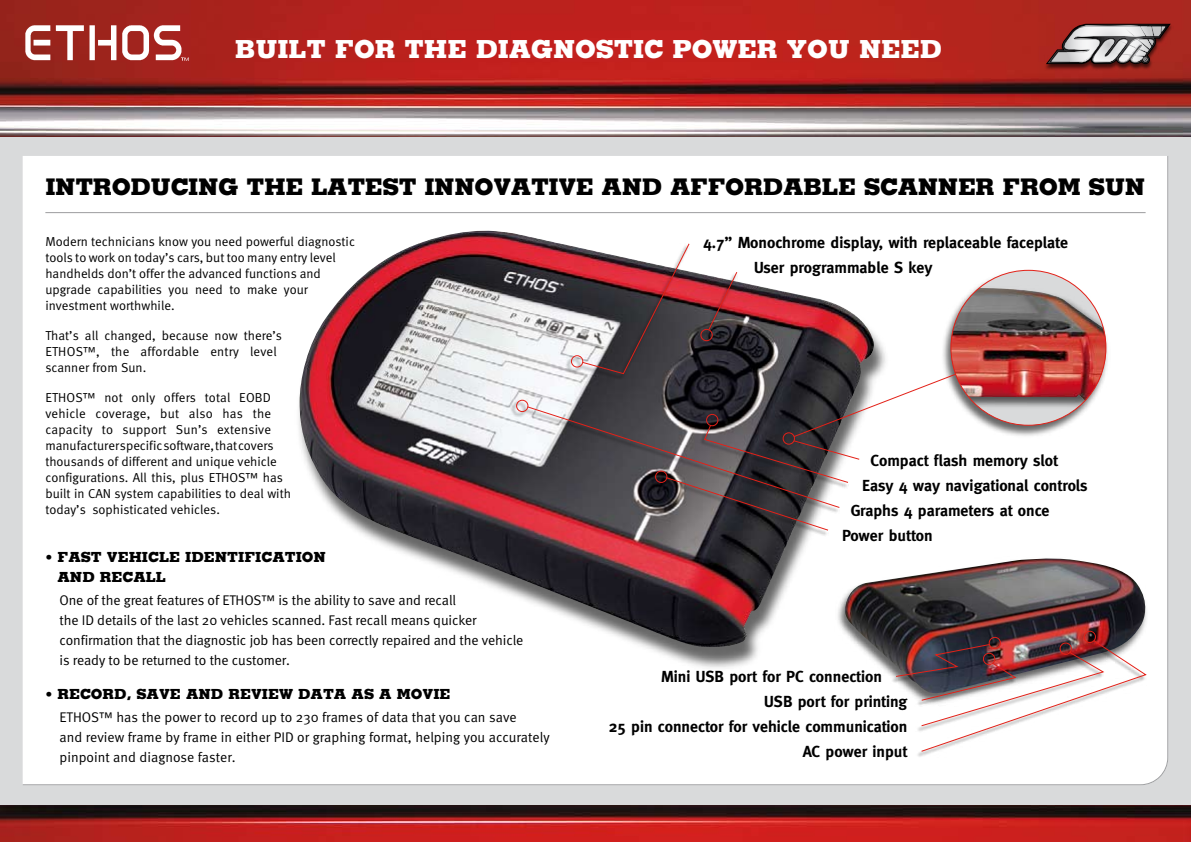
<style>
.page{position:relative;width:1191px;height:842px;background:#fff}
.page>*{position:absolute;margin:0;border:0;box-sizing:border-box;transform-origin:0 0}
.t1{font:800 25px "Memphis LT";color:#fff}
.t2{font:800 23px "Memphis LT";letter-spacing:-.015em;color:#000}
.t3{font:700 16px/25px "Meta";color:#000}
.t4{font:14px/20px "Meta Normal";letter-spacing:-.01em;color:#000}
.t5{font:800 14px "Memphis LT";color:#000}
.t6{font:13px/16px "Meta Normal";color:#000}
</style>
<div class="page">
<div style="left:0;top:136px;width:1191px;height:669px;background:#d9dadb"></div>
<img style="left:0;top:0;width:1191px;height:136px">
<img style="left:0;top:805px;width:1191px;height:37px">
<div style="left:22px;top:156px;width:1146px;height:630px;background:#fff"></div>
<img style="left:26px;top:26px;width:163px;height:34px">
<hr style="left:45px;top:212px;width:1100px;height:1px;background:#9c9d9f">
<div style="left:294px;top:234px;width:596px;height:438px;background:#000;opacity:.6"></div>
<img style="left:300px;top:227px;width:574px;height:420px">
<div style="left:835px;top:556px;width:315px;height:150px;background:#000;opacity:.6"></div>
<img style="left:844px;top:556px;width:305px;height:139px">
<div style="left:510px;top:399px;width:329px;height:115px;background:#000;opacity:.6"></div>
<div style="left:516px;top:400px;width:12px;height:12px;border:1px solid #e32118;border-radius:50%"></div>
<div style="left:648px;top:470px;width:180px;height:67px;background:#000;opacity:.6"></div>
<div style="left:915px;top:630px;width:231px;height:127px;background:#000;opacity:.6"></div>
<div style="left:1083px;top:631px;width:13px;height:12px;border:1px solid #e32118;border-radius:50%"></div>
<div style="left:890px;top:636px;width:111px;height:47px;background:#000;opacity:.6"></div>
<div style="left:988px;top:637px;width:13px;height:12px;border:1px solid #e32118;border-radius:50%"></div>
<img style="left:895px;top:639px;width:252px;height:113px">
<div style="left:941px;top:269px;width:170px;height:170px;background:#000;opacity:.6"></div>
<div style="left:951px;top:270px;width:155px;height:155px;background:#d9dadb;border-radius:50%"></div>
<div style="left:951px;top:286px;width:155px;height:130px;background:#000;opacity:.6"></div>
<img style="left:957px;top:288px;width:149px;height:116px">
<svg style="left:526px;top:242px;width:431px;height:289px;background:#948689"></svg>
<div style="left:1043px;top:23px;width:130px;height:47px;background:#000;opacity:.6"></div>
<svg style="left:1045px;top:23px;width:126px;height:41px;background:#a2807e"></svg>
<h1 class="t1" style="left:235px;top:33px;width:19px">BUI</h1>
<h1 class="t1" style="left:288px;top:33px;width:67px">LT FOR</h1>
<h1 class="t1" style="left:404px;top:33px;width:22px">THE</h1>
<h1 class="t1" style="left:476px;top:33px;width:20px">DIAGNOSTIC</h1>
<h1 class="t1" style="left:672px;top:33px;width:22px">POWER</h1>
<h1 class="t1" style="left:786px;top:33px;width:43px">YOU</h1>
<h1 class="t1" style="left:859px;top:33px;width:22px">NEED</h1>
<h2 class="t2" style="left:45px;top:172px;width:1101px">INTRODUCING THE LATEST INNOVATIVE AND AFFORDABLE SCANNER FROM SUN</h2>
<p class="t6" style="left:45px;top:233px;width:311px">Modern technicians know you need powerful diagnostic tools to work on today’s cars, but too many entry level handhelds don’t offer the advanced functions and upgrade capabilities you need to make your investment worthwhile.</p>
<p class="t6" style="left:45px;top:327px;width:238px">That’s all changed, because now there’s<br>ETHOS™, the affordable entry level scanner from Sun.</p>
<p class="t6" style="left:45px;top:389px;width:247px">ETHOS™ not only offers total EOBD vehicle coverage, but also has the capacity to support Sun’s extensive manufacturer specific software, that covers thousands of different and unique vehicle configurations. All this, plus ETHOS™ has built in CAN system capabilities to deal with today’s sophisticated vehicles.</p>
<p class="t5" style="left:45px;top:548px;width:22px">• FAST</p>
<p class="t5" style="left:107px;top:548px;width:12px">VEHIC</p>
<p class="t5" style="left:159px;top:548px;width:38px">LE IDENTIFICATION</p>
<p class="t5" style="left:57px;top:568px;width:14px">AND</p>
<p class="t5" style="left:100px;top:568px;width:13px">RECA</p>
<p class="t5" style="left:146px;top:568px;width:22px">LL</p>
<p class="t4" style="left:59px;top:590px;width:465px">One of the great features of ETHOS™ is the ability to save and recall<br>the ID details of the last 20 vehicles scanned. Fast recall means quicker confirmation that the diagnostic job has been correctly repaired and the vehicle is ready to be returned to the customer.</p>
<p class="t5" style="left:45px;top:685px;width:25px">• RECORD</p>
<p class="t5" style="left:127px;top:685px;width:22px">, SAVE</p>
<p class="t5" style="left:186px;top:685px;width:14px">AND</p>
<p class="t5" style="left:228px;top:685px;width:12px">REVIEW</p>
<p class="t5" style="left:298px;top:685px;width:13px">DATA</p>
<p class="t5" style="left:351px;top:685px;width:70px">AS A MOVIE</p>
<p class="t4" style="left:59px;top:707px;width:491px">ETHOS™ has the power to record up to 230 frames of data that you can save<br>and review frame by frame in either PID or graphing format, helping you accurately pinpoint and diagnose faster.</p>
<p class="t3" style="left:754px;top:230px;width:315px;text-indent:-51px">4.7” Monochrome display, with replaceable faceplate<br>User programmable S key</p>
<p class="t3" style="left:870px;top:448px;width:189px">Compact flash memory slot</p>
<p class="t3" style="left:862px;top:473px;width:227px">Easy 4 way navigational controls</p>
<p class="t3" style="left:850px;top:498px;width:200px">Graphs 4 parameters at once</p>
<p class="t3" style="left:842px;top:523px;width:92px">Power button</p>
<p class="t3" style="left:661px;top:664px;width:222px">Mini USB port for PC connection</p>
<p class="t3" style="left:764px;top:689px;width:145px">USB port for printing</p>
<p class="t3" style="left:608px;top:714px;width:300px">25 pin connector for vehicle communication</p>
<p class="t3" style="left:802px;top:739px;width:106px">AC power input</p>
</div>
